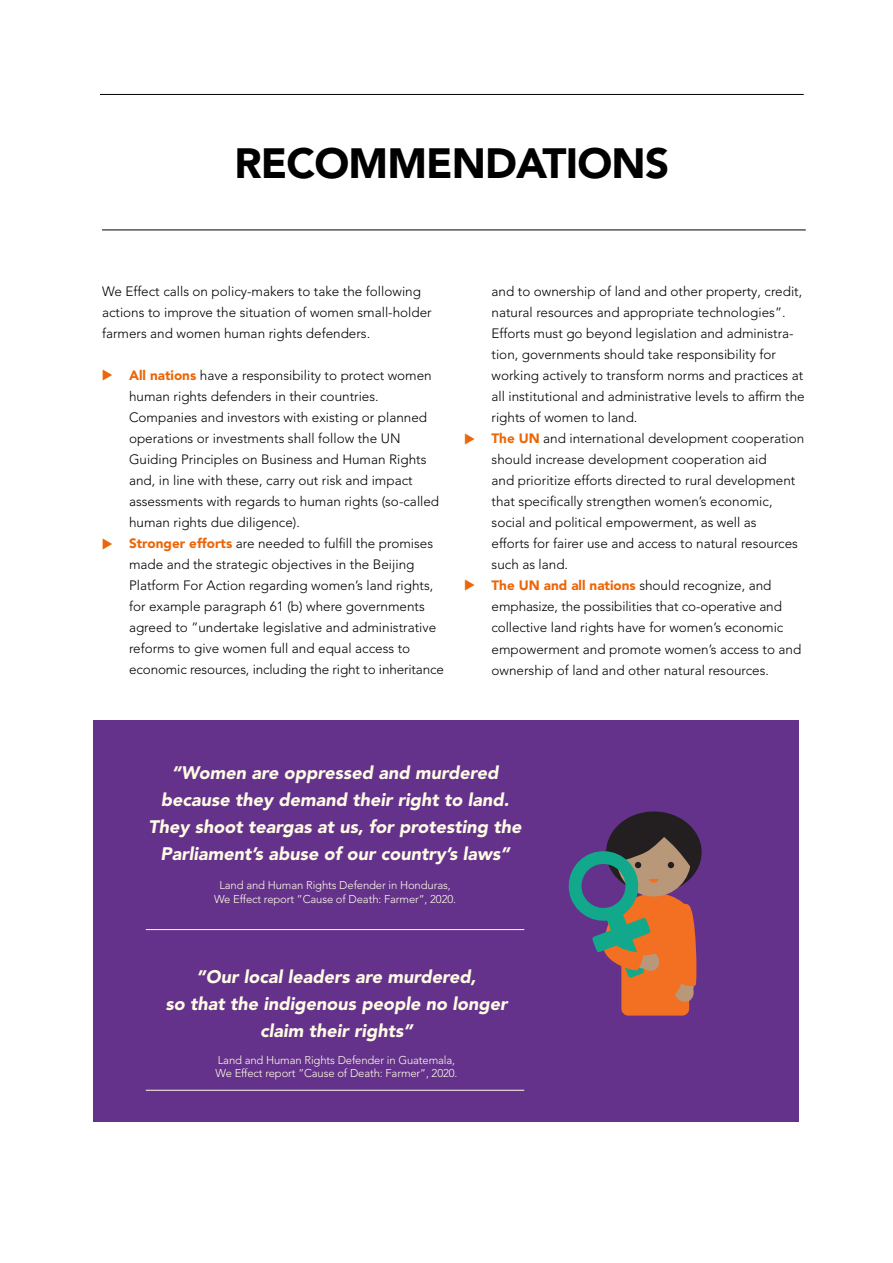
<style>
.page{position:relative;width:893px;height:1263px;background:#fff}
.page>*{position:absolute;margin:0;border:0;box-sizing:border-box;transform-origin:0 0}
.t1{font:900 42px "Avenir LT Pro";letter-spacing:-.02em;color:#000}
.t2{font:italic 900 18px/27px "Avenir LT Pro";color:#fffce5;text-align:center}
.t3{font:300 13.5px/21px "Avenir LT Pro";color:#000}
.t4{font:300 11.25px/13.5px "Avenir LT Pro";letter-spacing:-.01em;color:#fffce5;text-align:center}
.s1{font-weight:900;color:#ec6608}
</style>
<div class="page">
<div style="left:94px;top:720px;width:705px;height:401px;background:#64328a"></div>
<hr style="left:102px;top:230px;width:704px;height:1px;background:#000">
<hr style="left:100px;top:94px;width:704px;height:1px;background:#000">
<div style="left:606px;top:811px;width:96px;height:82px;background:#231f20;border-radius:50%"></div>
<svg style="left:568px;top:817px;width:129px;height:198px"></svg>
<hr style="left:146px;top:929px;width:378px;height:1px;background:#fffce5">
<hr style="left:146px;top:1090px;width:378px;height:1px;background:#fffce5">
<h1 class="t1" style="left:234px;top:138px;width:436px">RECOMMENDATIONS</h1>
<p class="t3" style="left:102px;top:281px;width:331px">We Effect calls on policy-makers to take the following actions to improve the situation of women small-holder farmers and women human rights defenders.</p>
<p class="t3" style="left:129px;top:365px;width:316px"><span class="s1">All nations</span> have a responsibility to protect women human rights defenders in their countries.<br>Companies and investors with existing or planned operations or investments shall follow the UN Guiding Principles on Business and Human Rights and, in line with these, carry out risk and impact assessments with regards to human rights (so-called human rights due diligence).<br><span class="s1">Stronger efforts</span> are needed to fulfill the promises made and the strategic objectives in the Beijing Platform For Action regarding women’s land rights, for example paragraph 61 (b) where governments agreed to ”undertake legislative and administrative reforms to give women full and equal access to economic resources, including the right to inheritance</p>
<p class="t3" style="left:492px;top:281px;width:315px">and to ownership of land and other property, credit, natural resources and appropriate technologies”.<br>Efforts must go beyond legislation and administra&shy;tion, governments should take responsibility for working actively to transform norms and practices at all institutional and administrative levels to affirm the rights of women to land.<br><span class="s1">The UN</span> and international development cooperation should increase development cooperation aid<br>and prioritize efforts directed to rural development that specifically strengthen women’s economic, social and political empowerment, as well as<br>efforts for fairer use and access to natural resources such as land.<br><span class="s1">The UN and all nations</span> should recognize, and emphasize, the possibilities that co-operative and collective land rights have for women’s economic empowerment and promote women’s access to and ownership of land and other natural resources.</p>
<h2 class="t2" style="left:149px;top:759px;width:374px">“Women are oppressed and murdered because they demand their right to land.<br>They shoot teargas at us, for protesting the Parliament’s abuse of our country’s laws”</h2>
<p class="t4" style="left:214px;top:879px;width:244px">Land and Human Rights Defender in Honduras,<br>We Effect report ”Cause of Death: Farmer”, 2020.</p>
<h2 class="t2" style="left:165px;top:963px;width:343px">”Our local leaders are murdered,<br>so that the indigenous people no longer claim their rights”</h2>
<p class="t4" style="left:215px;top:1053px;width:244px;text-align:left">Land and Human Rights Defender in Guatemala,<br>We Effect report ”Cause of Death: Farmer”, 2020.</p>
</div>
